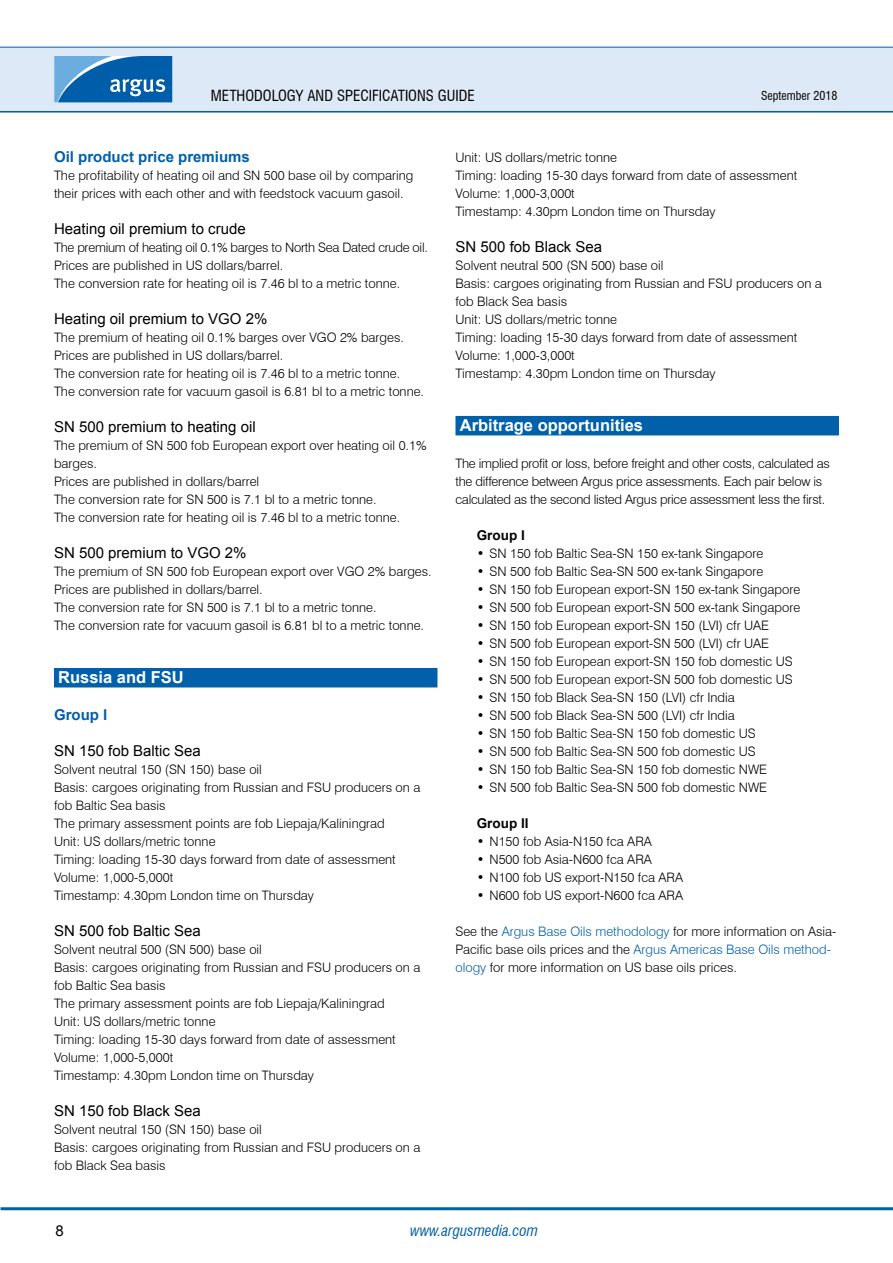
<style>
.page{position:relative;width:893px;height:1263px;background:#fff}
.page>*{position:absolute;margin:0;border:0;box-sizing:border-box;transform-origin:0 0}
.t1{font:700 16.5px "Arial";color:#fff}
.t2{font:15px "Arial";color:#000}
.t3{font:condensed 15px "Swiss 721 BT";color:#000}
.t4{font:700 15px "Arial";color:#0060a9}
.t5{font:italic condensed 15px "Swiss 721 BT";color:#0060a9}
.t6{font:700 13.5px "Arial";color:#000}
.t7{font:300 13.05px/18px "Swiss 721 BT";color:#000}
.t8{font:300 13.05px/18px "Swiss 721 BT";letter-spacing:-.02em;color:#000}
.t9{font:condensed 12px "Swiss 721 BT";color:#000}
.s1{color:#0060a9}
</style>
<div class="page">
<hr style="left:0;top:110px;width:893px;height:3px;background:#0060a9">
<div style="left:0;top:47px;width:893px;height:64px;background:#dee9f7"></div>
<hr style="left:0;top:47px;width:893px;height:1px;background:#0060a9">
<svg style="left:54px;top:56px;width:118px;height:46px;background:#307dbd"></svg>
<hr style="left:1px;top:1207px;width:892px;height:3px;background:#0060a9">
<div style="left:54px;top:668px;width:383px;height:19px;background:#0060a9"></div>
<div style="left:455px;top:416px;width:384px;height:19px;background:#0060a9"></div>
<p class="t3" style="left:211px;top:86px;width:264px">METHODOLOGY AND SPECIFICATIONS GUIDE</p>
<p class="t9" style="left:761px;top:88px;width:78px">SEPTEMBER 2018</p>
<p class="t4" style="left:54px;top:147px;width:197px">Oil product price premiums</p>
<p class="t7" style="left:54px;top:166px;width:361px">The profitability of heating oil and SN 500 base oil by comparing their prices with each other and with feedstock vacuum gasoil.</p>
<p class="t2" style="left:54px;top:219px;width:193px">Heating oil premium to crude</p>
<p class="t7" style="left:54px;top:238px;width:375px">The premium of heating oil 0.1% barges to North Sea Dated crude oil.<br>Prices are published in US dollars/barrel.<br>The conversion rate for heating oil is 7.46 bl to a metric tonne.</p>
<p class="t2" style="left:54px;top:309px;width:215px">Heating oil premium to VGO 2%</p>
<p class="t7" style="left:54px;top:328px;width:372px">The premium of heating oil 0.1% barges over VGO 2% barges.<br>Prices are published in US dollars/barrel.<br>The conversion rate for heating oil is 7.46 bl to a metric tonne.<br>The conversion rate for vacuum gasoil is 6.81 bl to a metric tonne.</p>
<p class="t2" style="left:54px;top:417px;width:203px">SN 500 premium to heating oil</p>
<p class="t7" style="left:54px;top:436px;width:374px">The premium of SN 500 fob European export over heating oil 0.1% barges.<br>Prices are published in dollars/barrel<br>The conversion rate for SN 500 is 7.1 bl to a metric tonne.<br>The conversion rate for heating oil is 7.46 bl to a metric tonne.</p>
<p class="t2" style="left:54px;top:543px;width:194px">SN 500 premium to VGO 2%</p>
<p class="t7" style="left:54px;top:562px;width:379px">The premium of SN 500 fob European export over VGO 2% barges.<br>Prices are published in dollars/barrel.<br>The conversion rate for SN 500 is 7.1 bl to a metric tonne.<br>The conversion rate for vacuum gasoil is 6.81 bl to a metric tonne.</p>
<p class="t1" style="left:58px;top:667px;width:127px">Russia and FSU</p>
<p class="t4" style="left:54px;top:705px;width:55px">Group I</p>
<p class="t2" style="left:54px;top:741px;width:148px">SN 150 fob Baltic Sea</p>
<p class="t7" style="left:54px;top:760px;width:368px">Solvent neutral 150 (SN 150) base oil<br>Basis: cargoes originating from Russian and FSU producers on a fob Baltic Sea basis<br>The primary assessment points are fob Liepaja/Kaliningrad<br>Unit: US dollars/metric tonne<br>Timing: loading 15-30 days forward from date of assessment Volume: 1,000-5,000t<br>Timestamp: 4.30pm London time on Thursday</p>
<p class="t2" style="left:54px;top:921px;width:148px">SN 500 fob Baltic Sea</p>
<p class="t7" style="left:54px;top:940px;width:368px">Solvent neutral 500 (SN 500) base oil<br>Basis: cargoes originating from Russian and FSU producers on a fob Baltic Sea basis<br>The primary assessment points are fob Liepaja/Kaliningrad<br>Unit: US dollars/metric tonne<br>Timing: loading 15-30 days forward from date of assessment Volume: 1,000-5,000t<br>Timestamp: 4.30pm London time on Thursday</p>
<p class="t2" style="left:54px;top:1101px;width:148px">SN 150 fob Black Sea</p>
<p class="t7" style="left:54px;top:1120px;width:368px">Solvent neutral 150 (SN 150) base oil<br>Basis: cargoes originating from Russian and FSU producers on a fob Black Sea basis</p>
<p class="t7" style="left:455px;top:148px;width:343px">Unit: US dollars/metric tonne<br>Timing: loading 15-30 days forward from date of assessment Volume: 1,000-3,000t<br>Timestamp: 4.30pm London time on Thursday</p>
<p class="t2" style="left:455px;top:237px;width:148px">SN 500 fob Black Sea</p>
<p class="t7" style="left:455px;top:256px;width:368px">Solvent neutral 500 (SN 500) base oil<br>Basis: cargoes originating from Russian and FSU producers on a fob Black Sea basis<br>Unit: US dollars/metric tonne<br>Timing: loading 15-30 days forward from date of assessment Volume: 1,000-3,000t<br>Timestamp: 4.30pm London time on Thursday</p>
<p class="t1" style="left:460px;top:415px;width:185px">Arbitrage opportunities</p>
<p class="t8" style="left:455px;top:454px;width:376px">The implied profit or loss, before freight and other costs, calculated as the difference between Argus price assessments. Each pair below is calculated as the second listed Argus price assessment less the first.</p>
<p class="t6" style="left:477px;top:526px;width:50px">Group I</p>
<p class="t7" style="left:477px;top:544px;width:288px">• SN 150 fob Baltic Sea-SN 150 ex-tank Singapore</p>
<p class="t7" style="left:477px;top:562px;width:288px">• SN 500 fob Baltic Sea-SN 500 ex-tank Singapore</p>
<p class="t7" style="left:477px;top:580px;width:325px">• SN 150 fob European export-SN 150 ex-tank Singapore</p>
<p class="t7" style="left:477px;top:598px;width:325px">• SN 500 fob European export-SN 500 ex-tank Singapore</p>
<p class="t7" style="left:477px;top:616px;width:294px">• SN 150 fob European export-SN 150 (LVI) cfr UAE</p>
<p class="t7" style="left:477px;top:634px;width:294px">• SN 500 fob European export-SN 500 (LVI) cfr UAE</p>
<p class="t7" style="left:477px;top:652px;width:317px">• SN 150 fob European export-SN 150 fob domestic US</p>
<p class="t7" style="left:477px;top:670px;width:317px">• SN 500 fob European export-SN 500 fob domestic US</p>
<p class="t7" style="left:477px;top:688px;width:260px">• SN 150 fob Black Sea-SN 150 (LVI) cfr India</p>
<p class="t7" style="left:477px;top:706px;width:260px">• SN 500 fob Black Sea-SN 500 (LVI) cfr India</p>
<p class="t7" style="left:477px;top:724px;width:281px">• SN 150 fob Baltic Sea-SN 150 fob domestic US</p>
<p class="t7" style="left:477px;top:742px;width:281px">• SN 500 fob Baltic Sea-SN 500 fob domestic US</p>
<p class="t7" style="left:477px;top:760px;width:292px">• SN 150 fob Baltic Sea-SN 150 fob domestic NWE</p>
<p class="t7" style="left:477px;top:778px;width:292px">• SN 500 fob Baltic Sea-SN 500 fob domestic NWE</p>
<p class="t6" style="left:477px;top:814px;width:53px">Group II</p>
<p class="t7" style="left:477px;top:832px;width:177px">• N150 fob Asia-N150 fca ARA</p>
<p class="t7" style="left:477px;top:850px;width:177px">• N500 fob Asia-N600 fca ARA</p>
<p class="t7" style="left:477px;top:868px;width:208px">• N100 fob US export-N150 fca ARA</p>
<p class="t7" style="left:477px;top:886px;width:208px">• N600 fob US export-N600 fca ARA</p>
<p class="t7" style="left:455px;top:922px;width:382px">See the <span class="s1">Argus Base Oils methodology</span> for more information on Asia-<br>Pacific base oils prices and the <span class="s1">Argus Americas Base Oils method&shy;ology</span> for more information on US base oils prices.</p>
<p class="t2" style="left:55px;top:1220px;width:10px">8</p>
<p class="t5" style="left:410px;top:1221px;width:129px">www.argusmedia.com</p>
</div>
